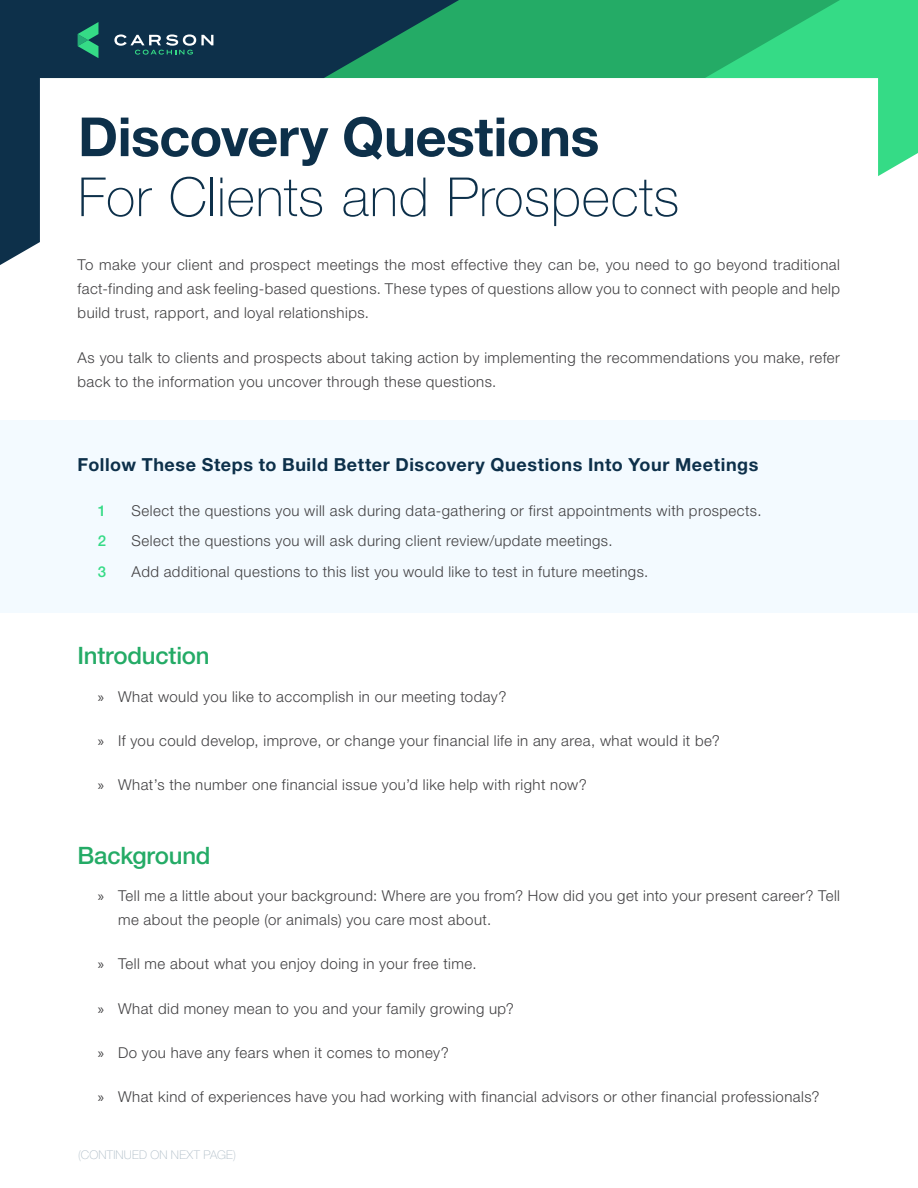
<style>
.page{position:relative;width:918px;height:1188px;background:#fff}
.page>*{position:absolute;margin:0;border:0;box-sizing:border-box;transform-origin:0 0}
.t1{font:100 54px "Helvetica Neue LT Pro";letter-spacing:.01em;color:#0d304a}
.t2{font:700 54px "Helvetica Neue LT Pro";letter-spacing:-.01em;color:#0d304a}
.t3{font:500 24px "Helvetica Neue LT Pro";letter-spacing:-.01em;color:#24ab66}
.t4{font:700 18px "Helvetica Neue LT Pro";letter-spacing:.03em;color:#0d304a}
.t5{font:300 15px/24px "Helvetica Neue LT Pro";letter-spacing:.03em;color:#414042}
.t6{font:500 15px "Helvetica Neue LT Pro";color:#35db86}
.t7{font:100 12px "Helvetica Neue LT Pro";letter-spacing:.015em;color:#afbdc7}
.s1{font-family:"Myriad Pro";font-weight:400}
</style>
<div class="page">
<div style="left:0;top:420px;width:918px;height:193px;background:#f3faff"></div>
<div style="left:459px;top:0;width:246px;height:78px;background:#24ab66"></div>
<svg style="left:705px;top:0;width:213px;height:176px"></svg>
<svg style="left:0;top:0;width:459px;height:265px"></svg>
<svg style="left:78px;top:22px;width:20px;height:36px"></svg>
<svg style="left:114px;top:34px;width:99px;height:21px;background:#3e6070"></svg>
<h1 class="t2" style="left:78px;top:104px;width:523px">Discovery Questions</h1>
<h1 class="t1" style="left:78px;top:165px;width:603px">For Clients and Prospects</h1>
<p class="t5" style="left:78px;top:253px;width:764px;text-align:justify">To make your client and prospect meetings the most effective they can be, you need to go beyond traditional fact-finding and ask feeling-based questions. These types of questions allow you to connect with people and help build trust, rapport, and loyal relationships.</p>
<p class="t5" style="left:78px;top:345px;width:764px">As you talk to clients and prospects about taking action by implementing the recommendations you make, refer back to the information you uncover through these questions.</p>
<p class="t4" style="left:78px;top:454px;width:682px">Follow These Steps to Build Better Discovery Questions Into Your Meetings</p>
<p class="t6" style="left:98px;top:501px;width:10px">1</p>
<p class="t5" style="left:132px;top:498px;width:632px">Select the questions you will ask during data-gathering or first appointments with prospects.</p>
<p class="t6" style="left:98px;top:532px;width:10px">2</p>
<p class="t5" style="left:132px;top:529px;width:483px">Select the questions you will ask during client review/update meetings.</p>
<p class="t6" style="left:98px;top:563px;width:10px">3</p>
<p class="t5" style="left:132px;top:559px;width:518px">Add additional questions to this list you would like to test in future meetings.</p>
<h2 class="t3" style="left:78px;top:641px;width:134px">Introduction</h2>
<p class="t5" style="left:98px;top:684px;width:410px"><span class="s1">»</span> What would you like to accomplish in our meeting today?</p>
<p class="t5" style="left:98px;top:728px;width:624px"><span class="s1">»</span> If you could develop, improve, or change your financial life in any area, what would it be?</p>
<p class="t5" style="left:98px;top:772px;width:491px"><span class="s1">»</span> What’s the number one financial issue you’d like help with right now?</p>
<h2 class="t3" style="left:78px;top:841px;width:135px">Background</h2>
<p class="t5" style="left:118px;top:883px;width:723px;text-indent:-20px"><span class="s1">»</span> Tell me a little about your background: Where are you from? How did you get into your present career? Tell me about the people (or animals) you care most about.</p>
<p class="t5" style="left:98px;top:952px;width:380px"><span class="s1">»</span> Tell me about what you enjoy doing in your free time.</p>
<p class="t5" style="left:98px;top:996px;width:418px"><span class="s1">»</span> What did money mean to you and your family growing up?</p>
<p class="t5" style="left:98px;top:1040px;width:352px"><span class="s1">»</span> Do you have any fears when it comes to money?</p>
<p class="t5" style="left:98px;top:1084px;width:723px"><span class="s1">»</span> What kind of experiences have you had working with financial advisors or other financial professionals?</p>
<p class="t7" style="left:78px;top:1148px;width:160px">(CONTINUED ON NEXT PAGE)</p>
</div>
